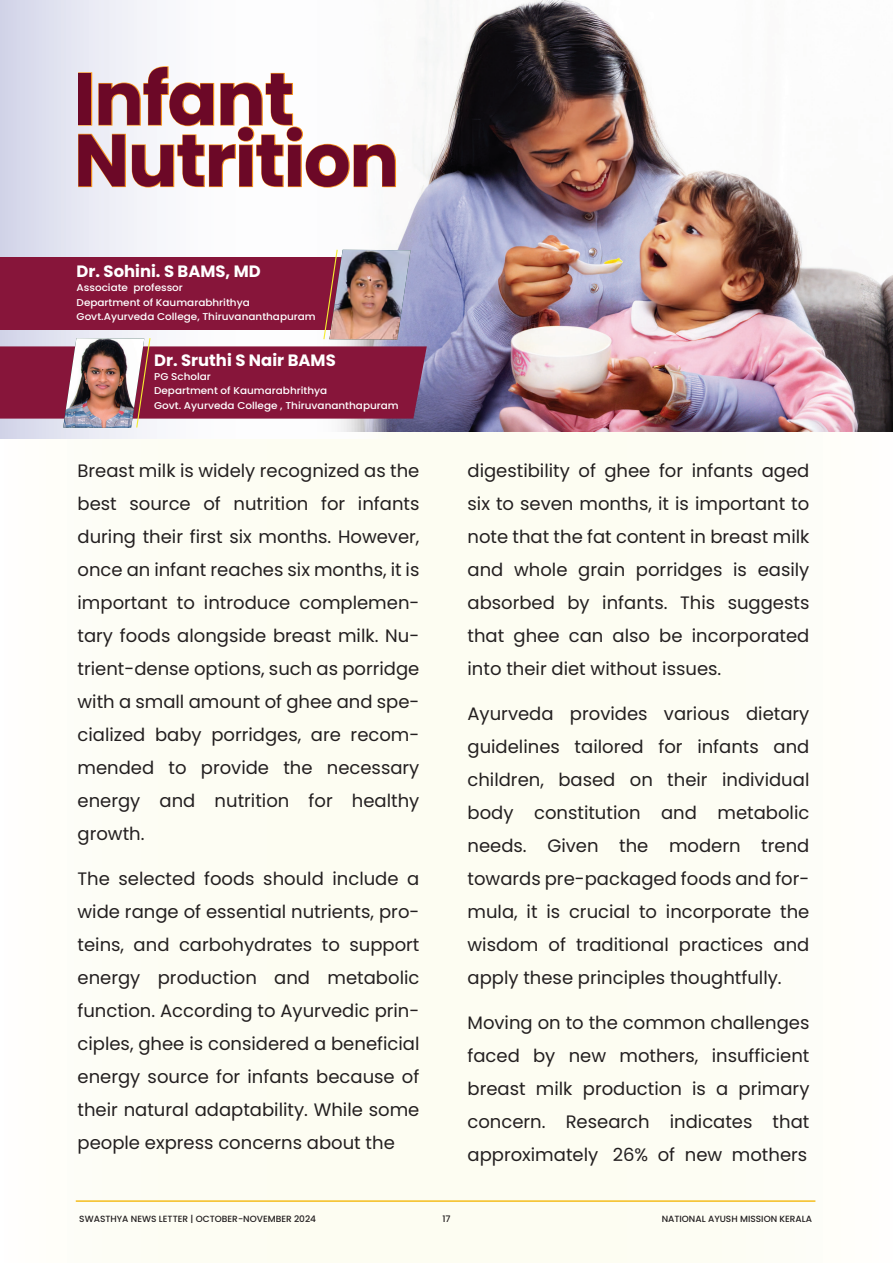
<style>
.page{position:relative;width:893px;height:1263px;background:#fdfdf3}
.page>*{position:absolute;margin:0;border:0;box-sizing:border-box;transform-origin:0 0}
.t1{font:700 73.8px/61.5px "Poppins";letter-spacing:-.02em;color:#6c0827}
.t2{font:18px/33px "Poppins";color:#231f20;text-align:justify}
.t3{font:700 16.35px "Poppins";color:#fff}
.t4{font:500 9.9px/14.4px "Poppins";color:#fff;scale:1.05 1}
.t5{font:500 9px "Poppins";color:#231f20}
</style>
<div class="page">
<hr style="left:76px;top:1200px;width:739px;height:2px;background:#f4bd1e">
<img style="left:388px;top:0;width:505px;height:432px">
<div style="left:0;top:0;width:388px;height:439px;background:linear-gradient(to right,#dfe1ef,#fff)"></div>
<svg style="left:77px;top:66px;width:320px;height:122px"></svg>
<svg style="left:0;top:248px;width:427px;height:181px;background:#9b4e68"></svg>
<h1 class="t1" style="left:74px;top:69px;width:327px">Infant<br>Nutrition</h1>
<p class="t3" style="left:77px;top:262px;width:186px">Dr. Sohini. S BAMS, MD</p>
<p class="t4" style="left:77px;top:281px;width:229px">Associate professor<br>Department of Kaumarabhrithya<br>Govt.Ayurveda College, Thiruvananthapuram</p>
<p class="t3" style="left:154px;top:350px;width:183px">Dr. Sruthi S Nair BAMS</p>
<p class="t4" style="left:154px;top:369px;width:234px">PG Scholar<br>Department of Kaumarabhrithya<br>Govt. Ayurveda College , Thiruvananthapuram</p>
<p class="t2" style="left:78px;top:454px;width:343px">Breast milk is widely recognized as the best source of nutrition for infants during their first six months. However, once an infant reaches six months, it is important to introduce complemen&shy;tary foods alongside breast milk. Nu&shy;trient-dense options, such as porridge with a small amount of ghee and spe&shy;cialized baby porridges, are recom&shy;mended to provide the necessary energy and nutrition for healthy growth.</p>
<p class="t2" style="left:78px;top:862px;width:343px">The selected foods should include a wide range of essential nutrients, pro&shy;teins, and carbohydrates to support energy production and metabolic function. According to Ayurvedic prin&shy;ciples, ghee is considered a beneficial energy source for infants because of their natural adaptability. While some people express concerns about the</p>
<p class="t2" style="left:467px;top:454px;width:343px">digestibility of ghee for infants aged six to seven months, it is important to note that the fat content in breast milk and whole grain porridges is easily absorbed by infants. This suggests that ghee can also be incorporated into their diet without issues.</p>
<p class="t2" style="left:467px;top:697px;width:343px">Ayurveda provides various dietary guidelines tailored for infants and children, based on their individual body constitution and metabolic needs. Given the modern trend towards pre-packaged foods and for&shy;mula, it is crucial to incorporate the wisdom of traditional practices and apply these principles thoughtfully.</p>
<p class="t2" style="left:467px;top:1006px;width:343px">Moving on to the common challenges faced by new mothers, insufficient breast milk production is a primary concern. Research indicates that approximately 26% of new mothers</p>
<p class="t5" style="left:79px;top:1213px;width:238px">SWASTHYA NEWS LETTER | OCTOBER-NOVEMBER 2024</p>
<p class="t5" style="left:442px;top:1213px;width:10px">17</p>
<p class="t5" style="left:662px;top:1213px;width:152px">NATIONAL AYUSH MISSION KERALA</p>
</div>
